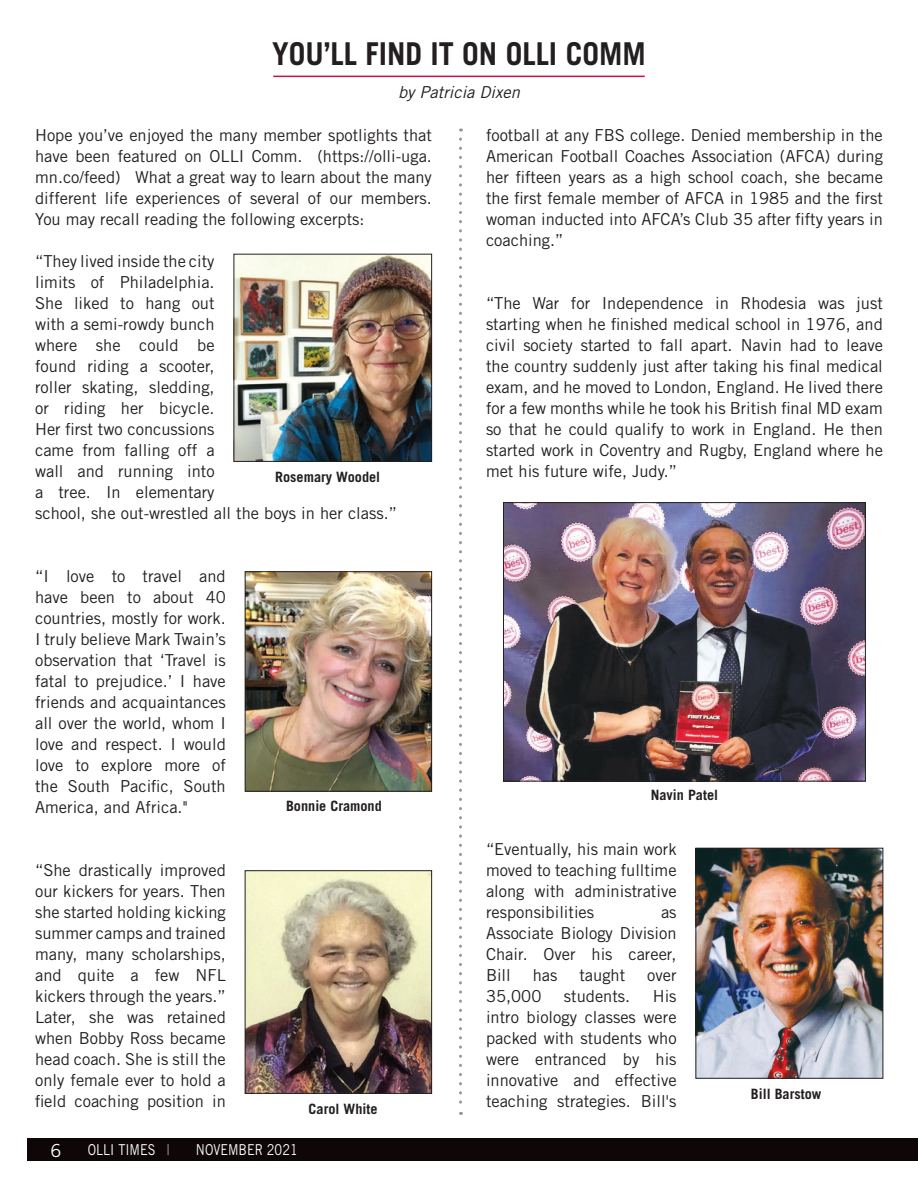
<style>
.page{position:relative;width:918px;height:1188px;background:#fff}
.page>*{position:absolute;margin:0;border:0;box-sizing:border-box;transform-origin:0 0}
.t1{font:700 31.5px "Trade Gothic";color:#231f20;scale:.95 1}
.t2{font:18px "Trade Gothic";color:#fff}
.t3{font:16.5px/21px "Trade Gothic";color:#231f20;text-align:justify}
.t4{font:italic 16.5px "Trade Gothic";color:#231f20}
.t5{font:15px "Trade Gothic";color:#fff;scale:.84 1}
.t6{font:700 14.25px "Trade Gothic";color:#231f20}
.s1{color:#b2b3b7}
</style>
<div class="page">
<svg style="left:459px;top:139px;width:3px;height:976px"></svg>
<hr style="left:273px;top:76px;width:372px;height:1px;background:#cd123d">
<img style="left:236px;top:256px;width:194px;height:204px">
<div style="left:234px;top:254px;width:198px;height:208px;border:1px solid #231f20"></div>
<img style="left:247px;top:573px;width:183px;height:217px">
<div style="left:245px;top:571px;width:187px;height:221px;border:1px solid #231f20"></div>
<img style="left:505px;top:504px;width:359px;height:276px">
<div style="left:503px;top:502px;width:363px;height:280px;border:1px solid #231f20"></div>
<img style="left:247px;top:872px;width:183px;height:220px">
<div style="left:245px;top:870px;width:187px;height:224px;border:1px solid #231f20"></div>
<img style="left:698px;top:850px;width:183px;height:227px">
<div style="left:696px;top:848px;width:187px;height:231px;border:1px solid #231f20"></div>
<div style="left:27px;top:1139px;width:891px;height:22px;background:#0e0607"></div>
<p class="t1" style="left:272px;top:34px;width:395px">YOU’LL FIND IT ON OLLI COMM</p>
<p class="t4" style="left:398px;top:82px;width:123px">by Patricia Dixen</p>
<p class="t3" style="left:35px;top:125px;width:398px">Hope you’ve enjoyed the many member spotlights that have been featured on OLLI Comm. (https://olli-uga. mn.co/feed) What a great way to learn about the many different life experiences of several of our members.<br>You may recall reading the following excerpts:</p>
<p class="t3" style="left:35px;top:251px;width:363px;text-align:left">“They lived inside the city<br>limits of Philadelphia.<br>She liked to hang out<br>with a semi-rowdy bunch<br>where she could be<br>found riding a scooter,<br>roller skating, sledding,<br>or riding her bicycle.<br>Her first two concussions<br>came from falling off a<br>wall and running into<br>a tree. In elementary<br>school, she out-wrestled all the boys in her class.”</p>
<p class="t3" style="left:486px;top:125px;width:398px">football at any FBS college. Denied membership in the American Football Coaches Association (AFCA) during her fifteen years as a high school coach, she became the first female member of AFCA in 1985 and the first woman inducted into AFCA’s Club 35 after fifty years in coaching.”</p>
<p class="t3" style="left:486px;top:293px;width:398px">“The War for Independence in Rhodesia was just starting when he finished medical school in 1976, and civil society started to fall apart. Navin had to leave the country suddenly just after taking his final medical exam, and he moved to London, England. He lived there for a few months while he took his British final MD exam so that he could qualify to work in England. He then started work in Coventry and Rugby, England where he met his future wife, Judy.”</p>
<p class="t6" style="left:275px;top:468px;width:107px">Rosemary Woodel</p>
<p class="t3" style="left:35px;top:566px;width:192px">“I love to travel and have been to about 40 countries, mostly for work.<br>I truly believe Mark Twain’s observation that ‘Travel is fatal to prejudice.’ I have friends and acquaintances all over the world, whom I love and respect. I would love to explore more of the South Pacific, South America, and Africa."</p>
<p class="t3" style="left:35px;top:860px;width:192px">“She drastically improved our kickers for years. Then she started holding kicking summer camps and trained many, many scholarships, and quite a few NFL kickers through the years.” Later, she was retained when Bobby Ross became head coach. She is still the only female ever to hold a field coaching position in</p>
<p class="t6" style="left:286px;top:797px;width:97px">Bonnie Cramond</p>
<p class="t6" style="left:309px;top:1100px;width:70px">Carol White</p>
<p class="t2" style="left:51px;top:1140px;width:12px">6</p>
<p class="t5" style="left:88px;top:1140px;width:99px">OLLI TIMES <span class="s1">|</span></p>
<p class="t5" style="left:196px;top:1140px;width:123px">NOVEMBER 2021</p>
<p class="t6" style="left:651px;top:786px;width:69px">Navin Patel</p>
<p class="t3" style="left:486px;top:839px;width:192px">“Eventually, his main work moved to teaching fulltime along with administrative responsibilities</p>
<p class="t3" style="left:486px;top:902px;width:192px;text-indent:175px">as Associate Biology Division Chair. Over his career, Bill</p>
<p class="t3" style="left:533px;top:965px;width:26px">has</p>
<p class="t3" style="left:579px;top:965px;width:47px">taught</p>
<p class="t3" style="left:647px;top:965px;width:31px">over</p>
<p class="t3" style="left:486px;top:986px;width:57px">35,000</p>
<p class="t3" style="left:564px;top:986px;width:68px">students.</p>
<p class="t3" style="left:486px;top:986px;width:192px;text-indent:167px">His intro biology classes were packed with students who were entranced by his innovative and effective teaching strategies. Bill's</p>
<p class="t6" style="left:751px;top:1085px;width:72px">Bill Barstow</p>
</div>
